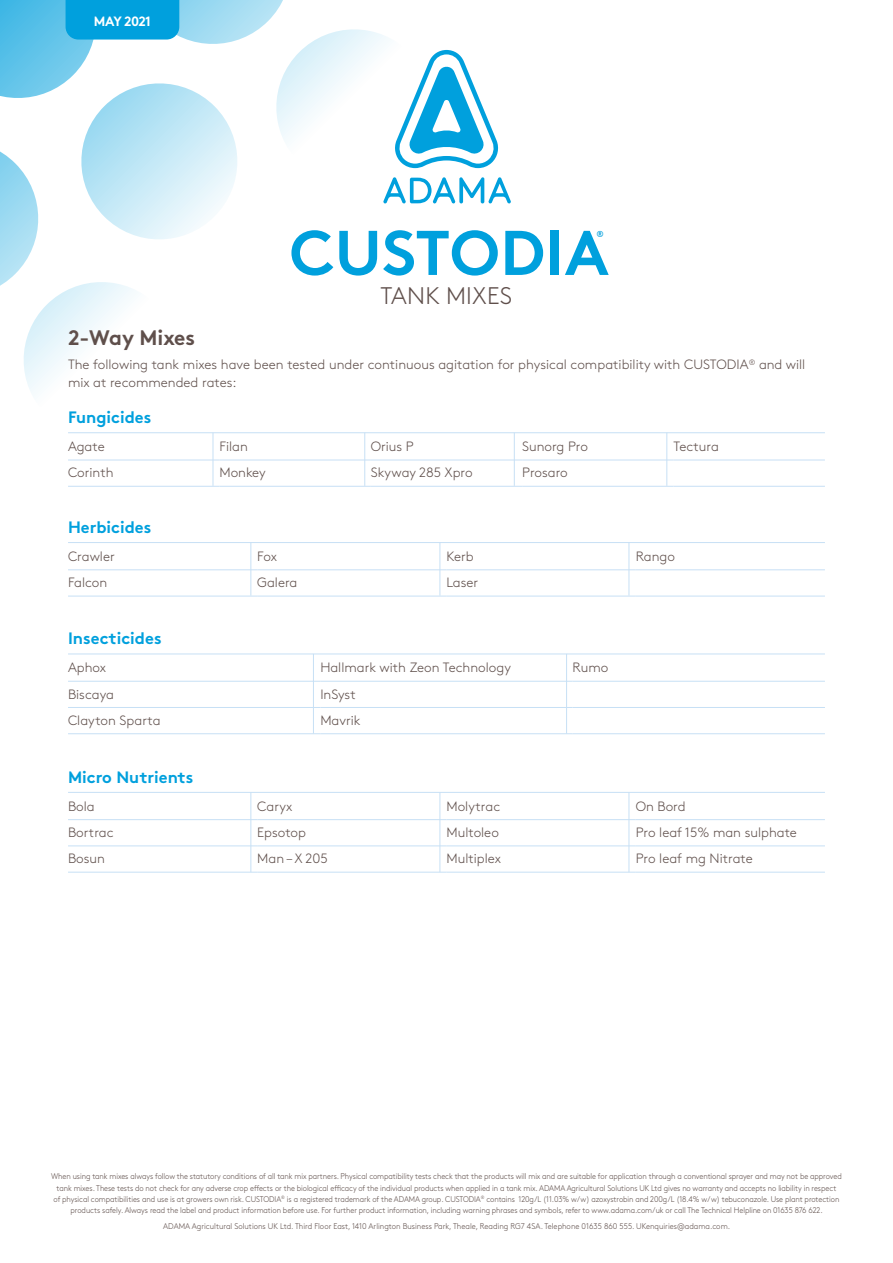
<style>
.page{position:relative;width:893px;height:1263px;background:#fff}
.page>*{position:absolute;margin:0;border:0;box-sizing:border-box;transform-origin:0 0}
.t1{font:700 63px "Brown Pro";letter-spacing:.01em;color:#00a0dd}
.t2{font:300 24px "Brown Pro";letter-spacing:.01em;color:#5f4f4b}
.Heading{font:700 21px "Brown Pro";color:#5f4f4b}
.Text{font:700 16.5px "Brown Pro";color:#00a0dd}
.Table_text{font:300 13.5px "Brown Pro";color:#5f4f4b}
.Text-2{font:300 13.5px/18px "Brown Pro";color:#5f4f4b}
.t3{font:700 13.5px "Brown Pro";letter-spacing:-.045em;color:#fff}
.t4{font:700 8.7px "Brown Pro";color:#00a0dd}
.t5{font:300 8.25px/11.2px "Brown Pro";letter-spacing:-.01em;color:#5f4f4b;text-align:center;scale:.92 1}
.t6{font:300 8.25px "Brown Pro";letter-spacing:-.01em;color:#5f4f4b;scale:.94 1}
</style>
<div class="page">
<svg style="left:0;top:0;width:567px;height:566px"></svg>
<hr style="left:68px;top:460px;width:151px;height:1px;background:#c7e0f5">
<hr style="left:68px;top:486px;width:151px;height:1px;background:#c7e0f5">
<hr style="left:219px;top:460px;width:152px;height:1px;background:#c7e0f5">
<hr style="left:219px;top:486px;width:152px;height:1px;background:#c7e0f5">
<hr style="left:371px;top:460px;width:151px;height:1px;background:#c7e0f5">
<hr style="left:371px;top:486px;width:151px;height:1px;background:#c7e0f5">
<hr style="left:522px;top:460px;width:152px;height:1px;background:#c7e0f5">
<hr style="left:522px;top:486px;width:152px;height:1px;background:#c7e0f5">
<hr style="left:674px;top:460px;width:151px;height:1px;background:#c7e0f5">
<hr style="left:674px;top:486px;width:151px;height:1px;background:#c7e0f5">
<hr style="left:68px;top:432px;width:757px;height:1px;background:#c7e0f5">
<hr style="left:213px;top:433px;width:1px;height:53px;background:#c7e0f5">
<hr style="left:514px;top:433px;width:1px;height:53px;background:#c7e0f5">
<hr style="left:364px;top:433px;width:1px;height:53px;background:#c7e0f5">
<hr style="left:666px;top:433px;width:1px;height:53px;background:#c7e0f5">
<hr style="left:68px;top:569px;width:189px;height:1px;background:#c7e0f5">
<hr style="left:68px;top:596px;width:189px;height:1px;background:#c7e0f5">
<hr style="left:257px;top:569px;width:189px;height:1px;background:#c7e0f5">
<hr style="left:257px;top:596px;width:189px;height:1px;background:#c7e0f5">
<hr style="left:446px;top:569px;width:190px;height:1px;background:#c7e0f5">
<hr style="left:446px;top:596px;width:190px;height:1px;background:#c7e0f5">
<hr style="left:636px;top:569px;width:189px;height:1px;background:#c7e0f5">
<hr style="left:636px;top:596px;width:189px;height:1px;background:#c7e0f5">
<hr style="left:68px;top:542px;width:757px;height:1px;background:#c7e0f5">
<hr style="left:68px;top:681px;width:252px;height:1px;background:#c7e0f5">
<hr style="left:68px;top:707px;width:252px;height:1px;background:#c7e0f5">
<hr style="left:68px;top:733px;width:252px;height:1px;background:#c7e0f5">
<hr style="left:320px;top:681px;width:253px;height:1px;background:#c7e0f5">
<hr style="left:320px;top:707px;width:253px;height:1px;background:#c7e0f5">
<hr style="left:320px;top:733px;width:253px;height:1px;background:#c7e0f5">
<hr style="left:573px;top:681px;width:252px;height:1px;background:#c7e0f5">
<hr style="left:573px;top:707px;width:252px;height:1px;background:#c7e0f5">
<hr style="left:573px;top:733px;width:252px;height:1px;background:#c7e0f5">
<hr style="left:68px;top:654px;width:757px;height:1px;background:#c7e0f5">
<hr style="left:313px;top:654px;width:1px;height:79px;background:#c7e0f5">
<hr style="left:566px;top:654px;width:1px;height:79px;background:#c7e0f5">
<hr style="left:68px;top:819px;width:189px;height:1px;background:#c7e0f5">
<hr style="left:68px;top:845px;width:189px;height:1px;background:#c7e0f5">
<hr style="left:68px;top:872px;width:189px;height:1px;background:#c7e0f5">
<hr style="left:257px;top:819px;width:189px;height:1px;background:#c7e0f5">
<hr style="left:257px;top:845px;width:189px;height:1px;background:#c7e0f5">
<hr style="left:257px;top:872px;width:189px;height:1px;background:#c7e0f5">
<hr style="left:446px;top:819px;width:190px;height:1px;background:#c7e0f5">
<hr style="left:446px;top:845px;width:190px;height:1px;background:#c7e0f5">
<hr style="left:446px;top:872px;width:190px;height:1px;background:#c7e0f5">
<hr style="left:636px;top:819px;width:189px;height:1px;background:#c7e0f5">
<hr style="left:636px;top:845px;width:189px;height:1px;background:#c7e0f5">
<hr style="left:636px;top:872px;width:189px;height:1px;background:#c7e0f5">
<hr style="left:68px;top:792px;width:757px;height:1px;background:#c7e0f5">
<hr style="left:250px;top:792px;width:1px;height:80px;background:#c7e0f5">
<hr style="left:440px;top:792px;width:1px;height:80px;background:#c7e0f5">
<hr style="left:629px;top:792px;width:1px;height:80px;background:#c7e0f5">
<hr style="left:250px;top:542px;width:1px;height:54px;background:#c7e0f5">
<hr style="left:440px;top:542px;width:1px;height:54px;background:#c7e0f5">
<hr style="left:629px;top:542px;width:1px;height:54px;background:#c7e0f5">
<p class="t3" style="left:94px;top:10px;width:59px">MAY 2021</p>
<p class="t1" style="left:290px;top:202px;width:321px">CUSTODIA</p>
<p class="t4" style="left:596px;top:227px;width:9px">®</p>
<p class="t2" style="left:381px;top:278px;width:133px">TANK MIXES</p>
<p class="Heading" style="left:68px;top:320px;width:129px">2-Way Mixes</p>
<p class="Text-2" style="left:68px;top:354px;width:739px">The following tank mixes have been tested under continuous agitation for physical compatibility with CUSTODIA<sup>®</sup> and will mix at recommended rates:</p>
<p class="Text" style="left:68px;top:404px;width:85px">Fungicides</p>
<p class="Table_text" style="left:68px;top:436px;width:38px">Agate</p>
<p class="Table_text" style="left:68px;top:463px;width:47px">Corinth</p>
<p class="Text" style="left:68px;top:514px;width:85px">Herbicides</p>
<p class="Table_text" style="left:68px;top:546px;width:48px">Crawler</p>
<p class="Table_text" style="left:68px;top:572px;width:41px">Falcon</p>
<p class="Text" style="left:68px;top:625px;width:95px">Insecticides</p>
<p class="Table_text" style="left:68px;top:658px;width:40px">Aphox</p>
<p class="Table_text" style="left:68px;top:684px;width:47px">Biscaya</p>
<p class="Table_text" style="left:68px;top:710px;width:94px">Clayton Sparta</p>
<p class="Text" style="left:68px;top:763px;width:127px">Micro Nutrients</p>
<p class="Table_text" style="left:68px;top:796px;width:28px">Bola</p>
<p class="Table_text" style="left:68px;top:822px;width:47px">Bortrac</p>
<p class="Table_text" style="left:68px;top:849px;width:38px">Bosun</p>
<p class="Table_text" style="left:219px;top:436px;width:30px">Filan</p>
<p class="Table_text" style="left:219px;top:463px;width:48px">Monkey</p>
<p class="Table_text" style="left:257px;top:546px;width:21px">Fox</p>
<p class="Table_text" style="left:257px;top:572px;width:42px">Galera</p>
<p class="Table_text" style="left:371px;top:436px;width:44px">Orius P</p>
<p class="Table_text" style="left:371px;top:463px;width:103px">Skyway 285 Xpro</p>
<p class="Table_text" style="left:446px;top:546px;width:29px">Kerb</p>
<p class="Table_text" style="left:446px;top:572px;width:33px">Laser</p>
<p class="Table_text" style="left:522px;top:436px;width:67px">Sunorg Pro</p>
<p class="Table_text" style="left:522px;top:463px;width:47px">Prosaro</p>
<p class="Table_text" style="left:320px;top:658px;width:192px">Hallmark with Zeon Technology</p>
<p class="Table_text" style="left:320px;top:684px;width:37px">InSyst</p>
<p class="Table_text" style="left:320px;top:710px;width:42px">Mavrik</p>
<p class="Table_text" style="left:573px;top:658px;width:37px">Rumo</p>
<p class="Table_text" style="left:257px;top:796px;width:36px">Caryx</p>
<p class="Table_text" style="left:257px;top:822px;width:50px">Epsotop</p>
<p class="Table_text" style="left:257px;top:849px;width:72px">Man – X 205</p>
<p class="Table_text" style="left:446px;top:796px;width:55px">Molytrac</p>
<p class="Table_text" style="left:446px;top:822px;width:54px">Multoleo</p>
<p class="Table_text" style="left:446px;top:849px;width:56px">Multiplex</p>
<p class="Table_text" style="left:674px;top:436px;width:47px">Tectura</p>
<p class="Table_text" style="left:636px;top:546px;width:41px">Rango</p>
<p class="Table_text" style="left:636px;top:796px;width:51px">On Bord</p>
<p class="Table_text" style="left:636px;top:822px;width:163px">Pro leaf 15% man sulphate</p>
<p class="Table_text" style="left:636px;top:849px;width:119px">Pro leaf mg Nitrate</p>
<p class="t5" style="left:51px;top:1170px;width:861px">When using tank mixes always follow the statutory conditions of all tank mix partners. Physical compatibility tests check that the products will mix and are suitable for application through a conventional sprayer and may not be approved tank mixes. These tests do not check for any adverse crop effects or the biological efficacy of the individual products when applied in a tank mix. ADAMA Agricultural Solutions UK Ltd gives no warranty and accepts no liability in respect<br>of physical compatibilities and use is at growers own risk. CUSTODIA<sup>®</sup> is a registered trademark of the ADAMA group. CUSTODIA<sup>®</sup> contains 120g/L (11.03% w/w) azoxystrobin and 200g/L (18.4% w/w) tebuconazole. Use plant protection products safely. Always read the label and product information before use. For further product information, including warning phrases and symbols, refer to www.adama.com/uk or call The Technical Helpline on 01635 876 622.</p>
<p class="t6" style="left:163px;top:1219px;width:605px">ADAMA Agricultural Solutions UK Ltd. Third Floor East, 1410 Arlington Business Park, Theale, Reading RG7 4SA. Telephone 01635 860 555. UKenquiries@adama.com.</p>
</div>
